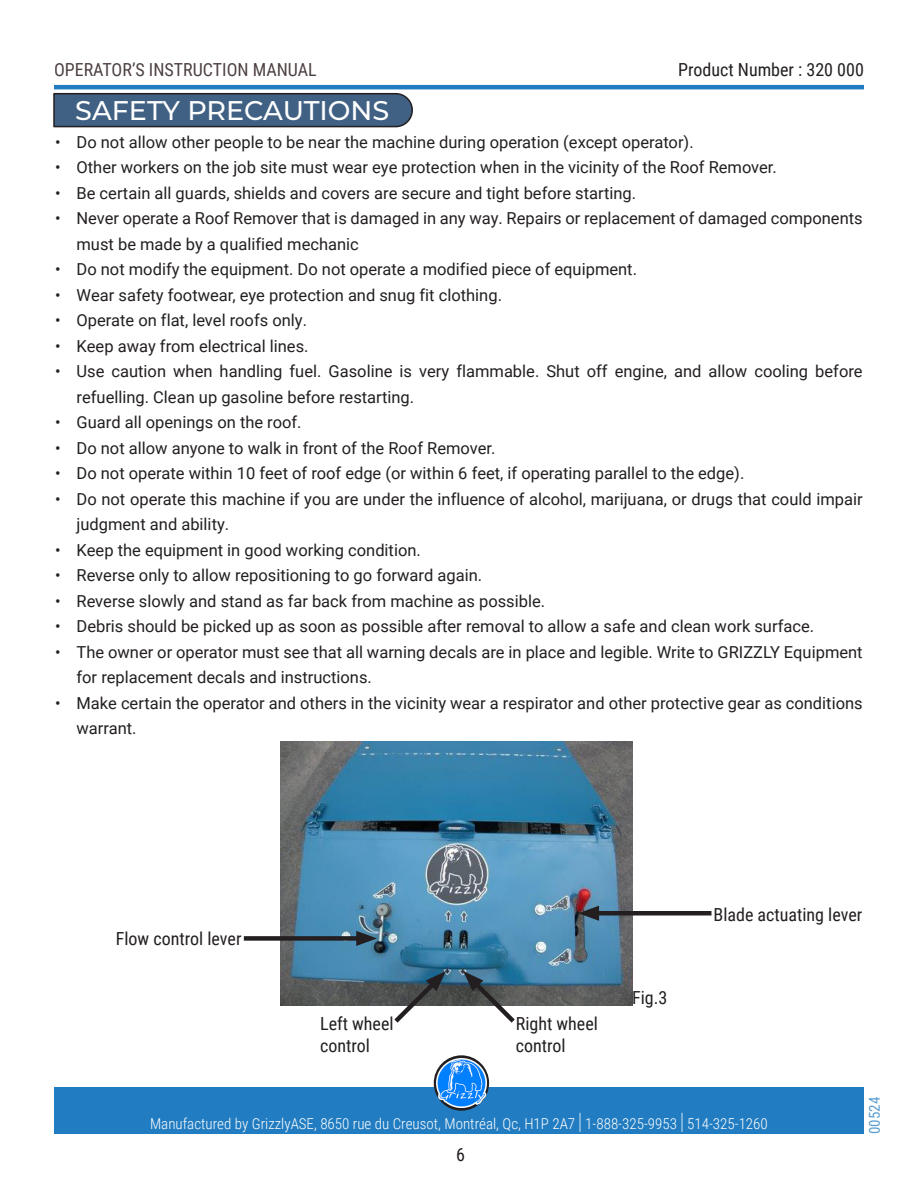
<style>
.page{position:relative;width:918px;height:1188px;background:#fff}
.page>*{position:absolute;margin:0;border:0;box-sizing:border-box;transform-origin:0 0}
.Titre1{font:500 27px "Montserrat";color:#fff}
.t1{font:18px/21.6px "Roboto Condensed";color:#231f20}
.t2{font:18px "Roboto Condensed";color:#130003}
.t3{font:16.5px/25.5px "Roboto";color:#231f20}
.t4{font:300 15px "Roboto Condensed";color:#fff}
.t5{font:15px "Roboto Condensed";color:#217cc0}
.s1{font-size:22.5px}
</style>
<div class="page">
<hr style="left:54px;top:85px;width:810px;height:4px;background:#217cc1">
<div style="left:54px;top:1088px;width:810px;height:46px;background:#217cc1"></div>
<svg style="left:434px;top:1055px;width:55px;height:56px"></svg>
<img style="left:437px;top:1058px;width:49px;height:50px">
<svg style="left:53px;top:92px;width:360px;height:36px;background:#476380"></svg>
<img style="left:280px;top:742px;width:352px;height:263px">
<div style="left:244px;top:936px;width:120px;height:5px;background:#231f20"></div>
<svg style="left:356px;top:931px;width:21px;height:15px"></svg>
<div style="left:591px;top:911px;width:120px;height:5px;background:#231f20"></div>
<svg style="left:578px;top:906px;width:21px;height:15px"></svg>
<svg style="left:390px;top:971px;width:56px;height:52px"></svg>
<svg style="left:463px;top:971px;width:57px;height:52px"></svg>
<p class="t2" style="left:54px;top:57px;width:264px">OPERATOR’S INSTRUCTION MANUAL</p>
<p class="t1" style="left:678px;top:58px;width:187px">Product Number : 320 000</p>
<p class="Titre1" style="left:75px;top:91px;width:316px">SAFETY PRECAUTIONS</p>
<p class="t3" style="left:55px;top:128px;width:640px">• Do not allow other people to be near the machine during operation (except operator).</p>
<p class="t3" style="left:55px;top:154px;width:723px">• Other workers on the job site must wear eye protection when in the vicinity of the Roof Remover.</p>
<p class="t3" style="left:55px;top:179px;width:582px">• Be certain all guards, shields and covers are secure and tight before starting.</p>
<p class="t3" style="left:77px;top:205px;width:788px;text-indent:-21px">• Never operate a Roof Remover that is damaged in any way. Repairs or replacement of damaged components must be made by a qualified mechanic</p>
<p class="t3" style="left:55px;top:256px;width:583px">• Do not modify the equipment. Do not operate a modified piece of equipment.</p>
<p class="t3" style="left:55px;top:281px;width:448px">• Wear safety footwear, eye protection and snug fit clothing.</p>
<p class="t3" style="left:55px;top:307px;width:253px">• Operate on flat, level roofs only.</p>
<p class="t3" style="left:55px;top:332px;width:255px">• Keep away from electrical lines.</p>
<p class="t3" style="left:77px;top:358px;width:788px;text-indent:-21px">• Use caution when handling fuel. Gasoline is very flammable. Shut off engine, and allow cooling before refuelling. Clean up gasoline before restarting.</p>
<p class="t3" style="left:55px;top:409px;width:248px">• Guard all openings on the roof.</p>
<p class="t3" style="left:55px;top:434px;width:442px">• Do not allow anyone to walk in front of the Roof Remover.</p>
<p class="t3" style="left:55px;top:460px;width:691px">• Do not operate within 10 feet of roof edge (or within 6 feet, if operating parallel to the edge).</p>
<p class="t3" style="left:77px;top:485px;width:788px;text-indent:-21px">• Do not operate this machine if you are under the influence of alcohol, marijuana, or drugs that could impair judgment and ability.</p>
<p class="t3" style="left:55px;top:536px;width:367px">• Keep the equipment in good working condition.</p>
<p class="t3" style="left:55px;top:562px;width:428px">• Reverse only to allow repositioning to go forward again.</p>
<p class="t3" style="left:55px;top:587px;width:491px">• Reverse slowly and stand as far back from machine as possible.</p>
<p class="t3" style="left:55px;top:613px;width:760px">• Debris should be picked up as soon as possible after removal to allow a safe and clean work surface.</p>
<p class="t3" style="left:77px;top:638px;width:788px;text-indent:-21px">• The owner or operator must see that all warning decals are in place and legible. Write to GRIZZLY Equipment for replacement decals and instructions.</p>
<p class="t3" style="left:77px;top:689px;width:788px;text-indent:-21px">• Make certain the operator and others in the vicinity wear a respirator and other protective gear as conditions warrant.</p>
<p class="t1" style="left:116px;top:927px;width:127px">Flow control lever</p>
<p class="t1" style="left:320px;top:1012px;width:75px">Left wheel control</p>
<p class="t1" style="left:516px;top:1012px;width:84px">Right wheel control</p>
<p class="t1" style="left:632px;top:986px;width:37px">Fig.3</p>
<p class="t1" style="left:714px;top:903px;width:150px">Blade actuating lever</p>
<p class="t4" style="left:150px;top:1113px;width:619px">Manufactured by GrizzlyASE, 8650 rue du Creusot, Montréal, Qc, H1P 2A7 <span class="s1">|</span> 1-888-325-9953 <span class="s1">|</span> 514-325-1260</p>
<p class="t1" style="left:456px;top:1144px;width:10px">6</p>
<p class="t5" style="left:864px;top:1134px;width:39px;rotate:-90deg">00524</p>
</div>
